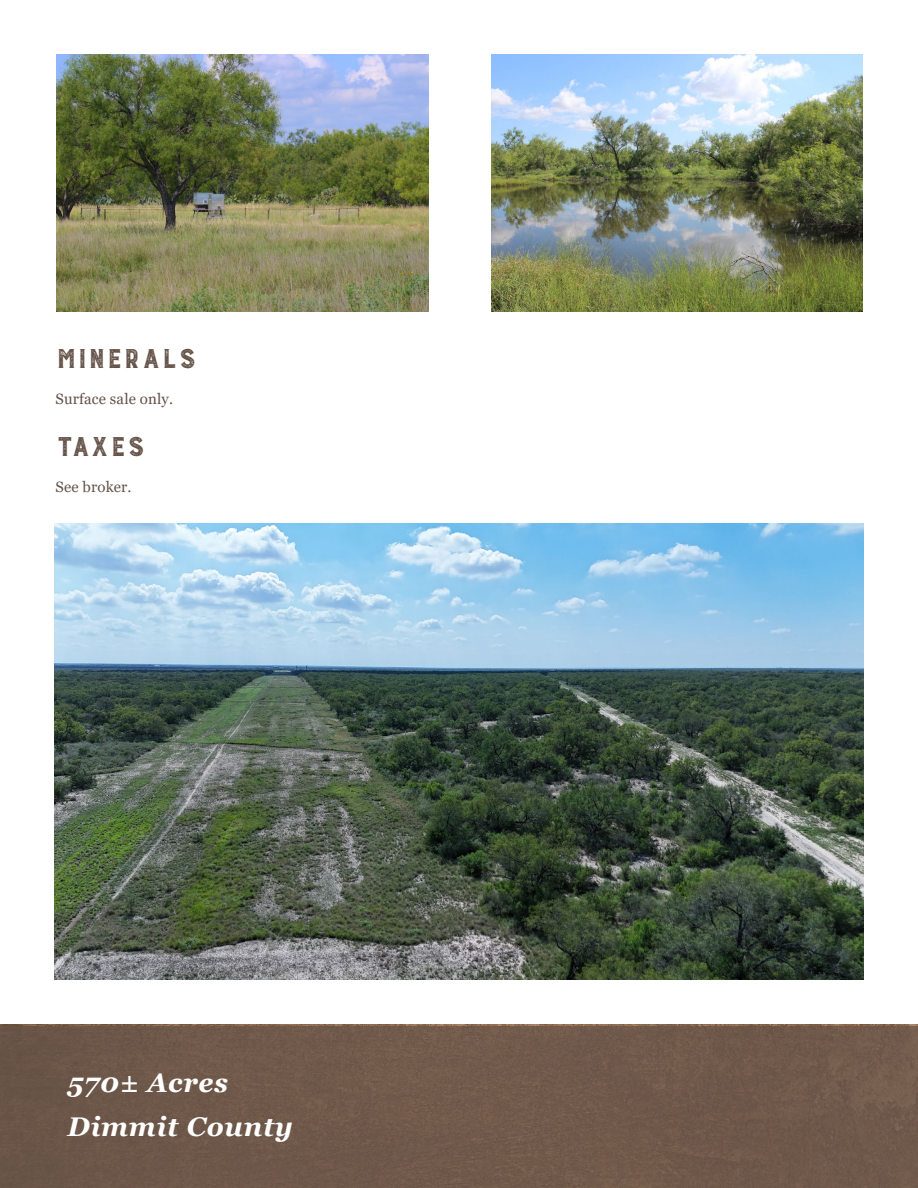
<style>
.page{position:relative;width:918px;height:1188px;background:#fff}
.page>*{position:absolute;margin:0;border:0;box-sizing:border-box;transform-origin:0 0}
.t1{font:300 36px "Burford Rustic";color:#655349}
.t2{font:italic 700 27px/43.5px "Georgia";letter-spacing:.025em;color:#fff}
.t3{font:15px "Georgia";letter-spacing:.01em;color:#655349}
</style>
<div class="page">
<div style="left:0;top:1027px;width:918px;height:161px;background:#6f594a"></div>
<img style="left:56px;top:54px;width:372px;height:257px">
<img style="left:491px;top:54px;width:372px;height:257px">
<img style="left:54px;top:524px;width:810px;height:455px">
<p class="t1" style="left:56px;top:340px;width:143px">minerals</p>
<p class="t3" style="left:56px;top:390px;width:119px">Surface sale only.</p>
<p class="t1" style="left:56px;top:428px;width:91px">taxes</p>
<p class="t3" style="left:56px;top:478px;width:78px">See broker.</p>
<h2 class="t2" style="left:68px;top:1061px;width:227px">570± Acres<br>Dimmit County</h2>
</div>
